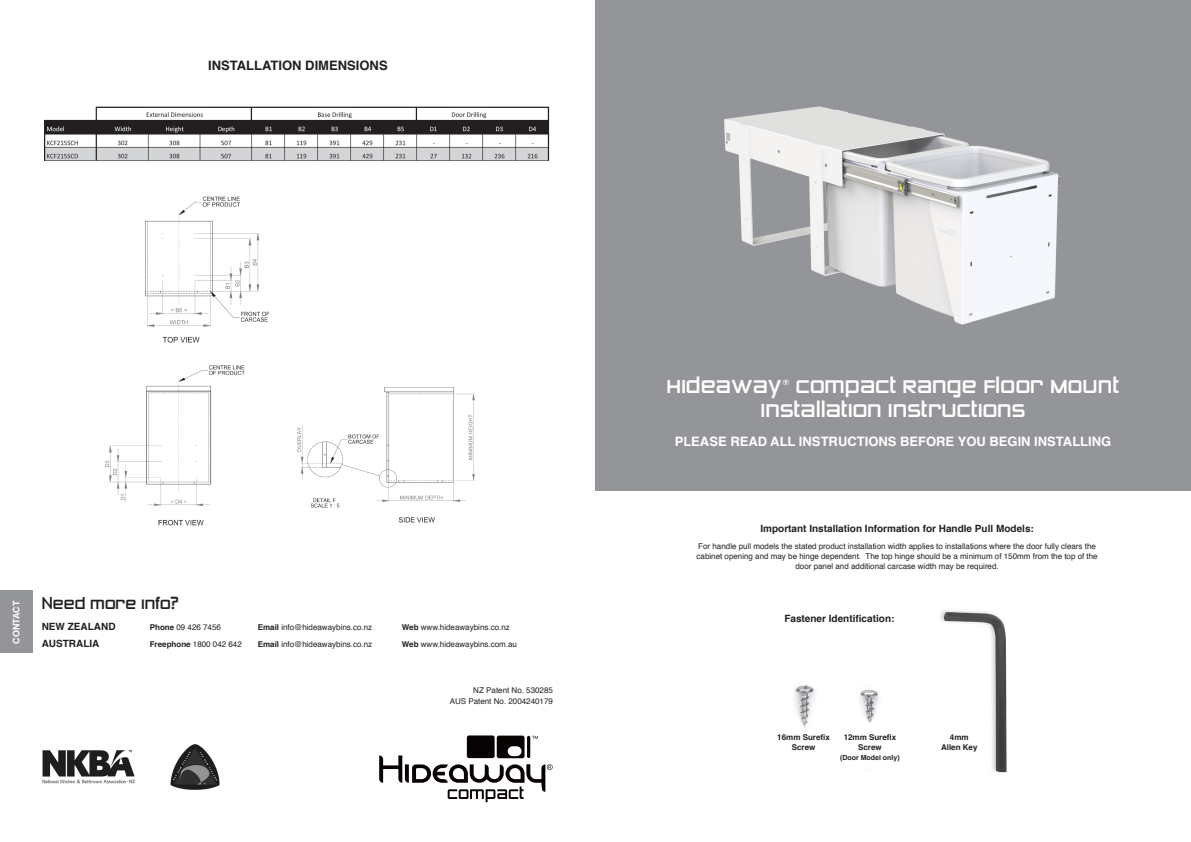
<style>
.page{position:relative;width:1191px;height:842px;background:#fff}
.page>*{position:absolute;margin:0;border:0;box-sizing:border-box;transform-origin:0 0}
.heading{font:22px/24px "Zeroes Two";color:#fff;text-align:center}
.product_text{font:16px "Zeroes Three";color:#231f20}
.body_text_main{font:700 13px "Helvetica";color:#fff}
.body_text_main-2{font:700 13px "Helvetica";color:#231f20}
.body_text_main-3{font:700 10px "Helvetica";color:#231f20}
.body{font:700 10px "Helvetica";color:#231f20}
.body_text_main-4{font:700 9px "Helvetica";color:#fff}
.product_text-2{font:8px/10px "Helvetica";color:#231f20;text-align:center}
.body-2{font:8px "Helvetica";color:#231f20}
.product_text-3{font:700 8px/10px "Helvetica";color:#231f20;text-align:center}
.side_text_black{font:8px "Helvetica";color:#231f20}
.product_text-4{font:700 7px "Helvetica";color:#231f20}
.s1{font-weight:700}
</style>
<div class="page">
<div style="left:595px;top:0;width:596px;height:490px;background:#939598"></div>
<img style="left:793px;top:685px;width:86px;height:43px">
<img style="left:940px;top:610px;width:67px;height:163px">
<div style="left:0;top:591px;width:33px;height:62px;background:#939598"></div>
<img style="left:45px;top:106px;width:505px;height:55px">
<img style="left:105px;top:365px;width:140px;height:161px">
<img style="left:145px;top:196px;width:125px;height:147px">
<img style="left:297px;top:387px;width:178px;height:136px">
<div style="left:467px;top:735px;width:27px;height:23px;background:#7d7a7a;border-radius:2px"></div>
<svg style="left:379px;top:736px;width:173px;height:66px"></svg>
<img style="left:42px;top:744px;width:178px;height:46px">
<img style="left:724px;top:106px;width:337px;height:219px">
<p class="body_text_main-2" style="left:208px;top:55px;width:181px">INSTALLATION DIMENSIONS</p>
<p class="body_text_main-4" style="left:9px;top:644px;width:45px;rotate:-90deg">CONTACT</p>
<p class="product_text" style="left:42px;top:594px;width:139px">Need more info?</p>
<p class="body" style="left:42px;top:618px;width:75px">NEW ZEALAND</p>
<p class="body-2" style="left:150px;top:621px;width:73px"><span class="s1">Phone</span> 09 426 7456</p>
<p class="body-2" style="left:258px;top:621px;width:116px"><span class="s1">Email</span> info@hideawaybins.co.nz</p>
<p class="body-2" style="left:402px;top:621px;width:109px"><span class="s1">Web</span> www.hideawaybins.co.nz</p>
<p class="body" style="left:42px;top:635px;width:59px">AUSTRALIA</p>
<p class="body-2" style="left:150px;top:638px;width:94px"><span class="s1">Freephone</span> 1800 042 642</p>
<p class="body-2" style="left:258px;top:638px;width:116px"><span class="s1">Email</span> info@hideawaybins.co.nz</p>
<p class="body-2" style="left:402px;top:638px;width:117px"><span class="s1">Web</span> www.hideawaybins.com.au</p>
<p class="side_text_black" style="left:473px;top:684px;width:81px">NZ Patent No. 530285</p>
<p class="side_text_black" style="left:450px;top:695px;width:105px">AUS Patent No. 2004240179</p>
<p class="heading" style="left:666px;top:375px;width:454px">HIDEAWAY<sup>®</sup> COMPACT RANGE FLOOR MOUNT<br>INSTALLATION INSTRUCTIONS</p>
<p class="body_text_main" style="left:674px;top:431px;width:438px">PLEASE READ ALL INSTRUCTIONS BEFORE YOU BEGIN INSTALLING</p>
<p class="body_text_main-3" style="left:760px;top:520px;width:275px">Important Installation Information for Handle Pull Models:</p>
<p class="product_text-2" style="left:696px;top:541px;width:402px">For handle pull models the stated product installation width applies to installations where the door fully clears the cabinet opening and may be hinge dependent. The top hinge should be a minimum of 150mm from the top of the door panel and additional carcase width may be required.</p>
<p class="body_text_main-3" style="left:784px;top:610px;width:112px">Fastener Identification:</p>
<p class="product_text-3" style="left:777px;top:732px;width:54px">16mm Surefix<br>Screw</p>
<p class="product_text-3" style="left:843px;top:732px;width:54px">12mm Surefix<br>Screw</p>
<p class="product_text-4" style="left:840px;top:752px;width:61px">(Door Model only)</p>
<p class="product_text-3" style="left:950px;top:732px;width:20px">4mm</p>
<p class="product_text-3" style="left:941px;top:742px;width:38px">Allen Key</p>
</div>
